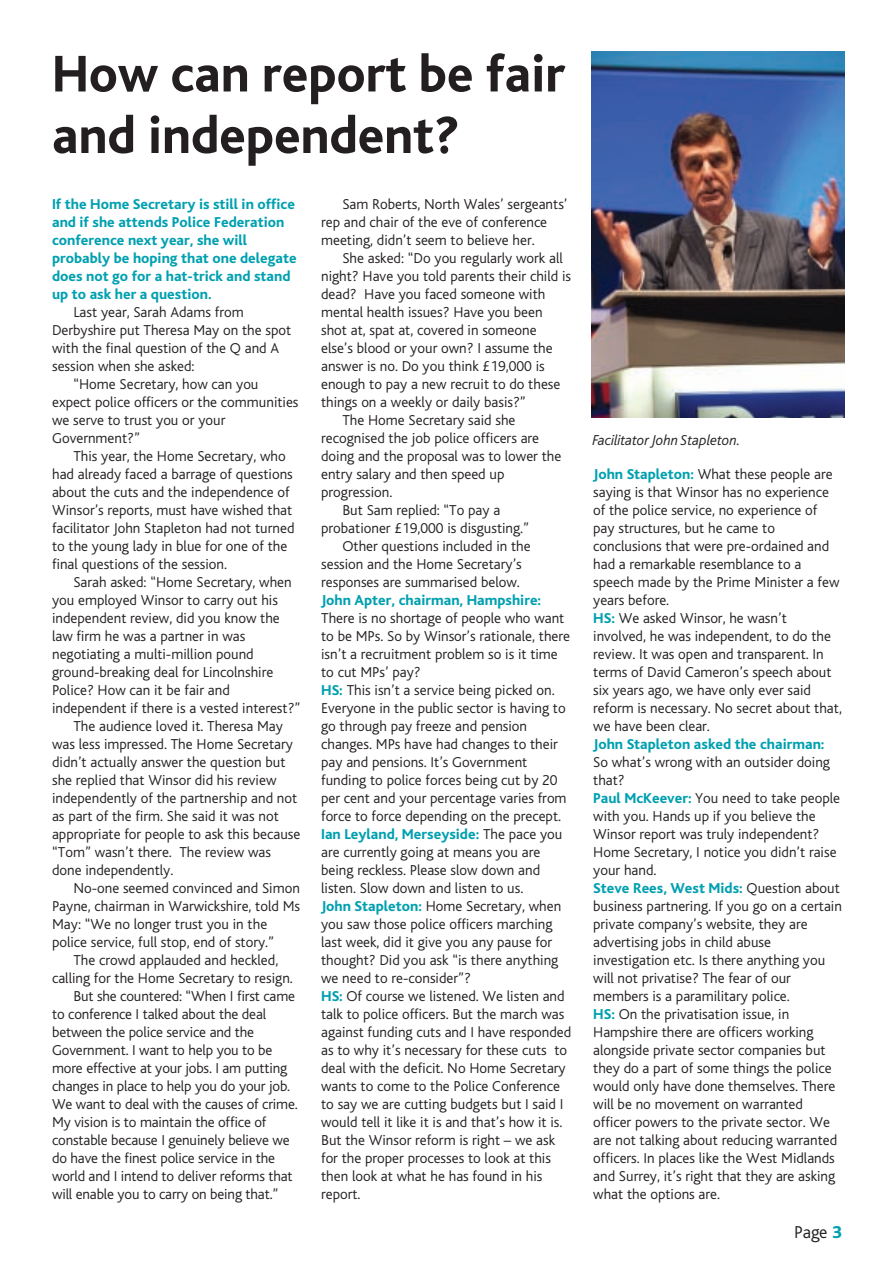
<style>
.page{position:relative;width:893px;height:1263px;background:#fff}
.page>*{position:absolute;margin:0;border:0;box-sizing:border-box;transform-origin:0 0}
.t1{font:800 54px/61.5px "Bliss";color:#231f20}
.t2{font:300 18px "Bliss";color:#231f20}
.t3{font:300 15px/18px "Bliss";color:#231f20}
.t4{font:800 15px/18px "Bliss";color:#00a0b0}
.t5{font:italic 300 15px "Bliss";letter-spacing:-.01em;color:#231f20}
.s1{font-weight:800;color:#00a0b0}
</style>
<div class="page">
<img style="left:592px;top:51px;width:253px;height:367px">
<h1 class="t1" style="left:52px;top:44px;width:515px">How can report be fair and independent?</h1>
<p class="t3" style="left:321px;top:196px;width:248px;text-indent:21px">Sam Roberts, North Wales’ sergeants’ rep and chair of the eve of conference meeting, didn’t seem to believe her.</p>
<p class="t3" style="left:342px;top:250px;width:222px">She asked: “Do you regularly work all</p>
<p class="t3" style="left:321px;top:268px;width:251px">night? Have you told parents their child is</p>
<p class="t3" style="left:321px;top:286px;width:226px">dead? Have you faced someone with</p>
<p class="t3" style="left:321px;top:304px;width:223px">mental health issues? Have you been</p>
<p class="t3" style="left:321px;top:322px;width:217px">shot at, spat at, covered in someone</p>
<p class="t3" style="left:321px;top:340px;width:233px">else’s blood or your own? I assume the</p>
<p class="t3" style="left:321px;top:358px;width:225px">answer is no. Do you think £19,000 is</p>
<p class="t3" style="left:321px;top:376px;width:241px">enough to pay a new recruit to do these</p>
<p class="t3" style="left:321px;top:394px;width:206px">things on a weekly or daily basis?”</p>
<p class="t3" style="left:342px;top:412px;width:175px">The Home Secretary said she</p>
<p class="t3" style="left:321px;top:430px;width:220px">recognised the job police officers are</p>
<p class="t3" style="left:321px;top:448px;width:242px">doing and the proposal was to lower the</p>
<p class="t3" style="left:321px;top:466px;width:185px">entry salary and then speed up</p>
<p class="t3" style="left:321px;top:484px;width:73px">progression.</p>
<p class="t3" style="left:342px;top:502px;width:159px">But Sam replied: “To pay a</p>
<p class="t3" style="left:321px;top:520px;width:210px">probationer £19,000 is disgusting.”</p>
<p class="t3" style="left:342px;top:538px;width:190px">Other questions included in the</p>
<p class="t3" style="left:321px;top:556px;width:202px">session and the Home Secretary’s</p>
<p class="t3" style="left:321px;top:574px;width:200px">responses are summarised below.</p>
<p class="t4" style="left:321px;top:592px;width:222px">John Apter, chairman, Hampshire:</p>
<p class="t3" style="left:321px;top:610px;width:252px">There is no shortage of people who want to be MPs. So by Winsor’s rationale, there isn’t a recruitment problem so is it time to cut MPs’ pay?<br><span class="s1">HS:</span> This isn’t a service being picked on.<br>Everyone in the public sector is having to go through pay freeze and pension changes. MPs have had changes to their pay and pensions. It’s Government funding to police forces being cut by 20 per cent and your percentage varies from force to force depending on the precept.<br><span class="s1">Ian Leyland, Merseyside:</span> The pace you are currently going at means you are being reckless. Please slow down and listen. Slow down and listen to us.<br><span class="s1">John Stapleton:</span> Home Secretary, when you saw those police officers marching last week, did it give you any pause for thought? Did you ask “is there anything we need to re-consider”?<br><span class="s1">HS:</span> Of course we listened. We listen and talk to police officers. But the march was against funding cuts and I have responded as to why it’s necessary for these cuts to deal with the deficit. No Home Secretary wants to come to the Police Conference to say we are cutting budgets but I said I would tell it like it is and that’s how it is.<br>But the Winsor reform is right – we ask for the proper processes to look at this then look at what he has found in his report.</p>
<p class="t4" style="left:52px;top:196px;width:246px">If the Home Secretary is still in office and if she attends Police Federation conference next year, she will probably be hoping that one delegate does not go for a hat-trick and stand up to ask her a question.</p>
<p class="t3" style="left:73px;top:304px;width:172px">Last year, Sarah Adams from</p>
<p class="t3" style="left:52px;top:322px;width:241px">Derbyshire put Theresa May on the spot</p>
<p class="t3" style="left:52px;top:340px;width:229px">with the final question of the Q and A</p>
<p class="t3" style="left:52px;top:358px;width:144px">session when she asked:</p>
<p class="t3" style="left:73px;top:376px;width:187px">“Home Secretary, how can you</p>
<p class="t3" style="left:52px;top:394px;width:248px">expect police officers or the communities</p>
<p class="t3" style="left:52px;top:412px;width:175px">we serve to trust you or your</p>
<p class="t3" style="left:52px;top:430px;width:89px">Government?”</p>
<p class="t3" style="left:73px;top:448px;width:214px">This year, the Home Secretary, who</p>
<p class="t3" style="left:52px;top:466px;width:242px">had already faced a barrage of questions</p>
<p class="t3" style="left:52px;top:484px;width:239px">about the cuts and the independence of</p>
<p class="t3" style="left:52px;top:502px;width:242px">Winsor’s reports, must have wished that</p>
<p class="t3" style="left:52px;top:520px;width:244px">facilitator John Stapleton had not turned</p>
<p class="t3" style="left:52px;top:538px;width:237px">to the young lady in blue for one of the</p>
<p class="t3" style="left:52px;top:556px;width:177px">final questions of the session.</p>
<p class="t3" style="left:73px;top:574px;width:220px">Sarah asked: “Home Secretary, when</p>
<p class="t3" style="left:52px;top:592px;width:227px">you employed Winsor to carry out his</p>
<p class="t3" style="left:52px;top:610px;width:229px">independent review, did you know the</p>
<p class="t3" style="left:52px;top:628px;width:195px">law firm he was a partner in was</p>
<p class="t3" style="left:52px;top:646px;width:203px">negotiating a multi-million pound</p>
<p class="t3" style="left:52px;top:664px;width:223px">ground-breaking deal for Lincolnshire</p>
<p class="t3" style="left:52px;top:682px;width:179px">Police? How can it be fair and</p>
<p class="t3" style="left:52px;top:700px;width:250px">independent if there is a vested interest?”</p>
<p class="t3" style="left:73px;top:718px;width:211px">The audience loved it. Theresa May</p>
<p class="t3" style="left:52px;top:736px;width:242px">was less impressed. The Home Secretary</p>
<p class="t3" style="left:52px;top:754px;width:235px">didn’t actually answer the question but</p>
<p class="t3" style="left:52px;top:772px;width:226px">she replied that Winsor did his review</p>
<p class="t3" style="left:52px;top:790px;width:247px">independently of the partnership and not</p>
<p class="t3" style="left:52px;top:808px;width:228px">as part of the firm. She said it was not</p>
<p class="t3" style="left:52px;top:826px;width:250px">appropriate for people to ask this because</p>
<p class="t3" style="left:52px;top:844px;width:220px">“Tom” wasn’t there. The review was</p>
<p class="t3" style="left:52px;top:862px;width:123px">done independently.</p>
<p class="t3" style="left:73px;top:880px;width:228px">No-one seemed convinced and Simon</p>
<p class="t3" style="left:52px;top:898px;width:250px">Payne, chairman in Warwickshire, told Ms</p>
<p class="t3" style="left:52px;top:916px;width:217px">May: “We no longer trust you in the</p>
<p class="t3" style="left:52px;top:934px;width:224px">police service, full stop, end of story.”</p>
<p class="t3" style="left:73px;top:952px;width:206px">The crowd applauded and heckled,</p>
<p class="t3" style="left:52px;top:970px;width:242px">calling for the Home Secretary to resign.</p>
<p class="t3" style="left:73px;top:988px;width:223px">But she countered: “When I first came</p>
<p class="t3" style="left:52px;top:1006px;width:216px">to conference I talked about the deal</p>
<p class="t3" style="left:52px;top:1024px;width:204px">between the police service and the</p>
<p class="t3" style="left:52px;top:1042px;width:222px">Government. I want to help you to be</p>
<p class="t3" style="left:52px;top:1060px;width:237px">more effective at your jobs. I am putting</p>
<p class="t3" style="left:52px;top:1078px;width:240px">changes in place to help you do your job.</p>
<p class="t3" style="left:52px;top:1096px;width:247px">We want to deal with the causes of crime.</p>
<p class="t3" style="left:52px;top:1114px;width:216px">My vision is to maintain the office of</p>
<p class="t3" style="left:52px;top:1132px;width:239px">constable because I genuinely believe we</p>
<p class="t3" style="left:52px;top:1150px;width:224px">do have the finest police service in the</p>
<p class="t3" style="left:52px;top:1168px;width:242px">world and I intend to deliver reforms that</p>
<p class="t3" style="left:52px;top:1186px;width:228px">will enable you to carry on being that.”</p>
<p class="t5" style="left:592px;top:432px;width:150px">Facilitator John Stapleton.</p>
<p class="t3" style="left:593px;top:465px;width:250px"><span class="s1">John Stapleton:</span> What these people are saying is that Winsor has no experience of the police service, no experience of pay structures, but he came to conclusions that were pre-ordained and had a remarkable resemblance to a speech made by the Prime Minister a few years before.<br><span class="s1">HS:</span> We asked Winsor, he wasn’t involved, he was independent, to do the review. It was open and transparent. In terms of David Cameron’s speech about six years ago, we have only ever said reform is necessary. No secret about that, we have been clear.</p>
<p class="t4" style="left:593px;top:735px;width:233px">John Stapleton asked the chairman:</p>
<p class="t3" style="left:593px;top:753px;width:250px">So what’s wrong with an outsider doing that?<br><span class="s1">Paul McKeever:</span> You need to take people with you. Hands up if you believe the Winsor report was truly independent?<br>Home Secretary, I notice you didn’t raise your hand.<br><span class="s1">Steve Rees, West Mids:</span> Question about business partnering. If you go on a certain private company’s website, they are advertising jobs in child abuse investigation etc. Is there anything you will not privatise? The fear of our members is a paramilitary police.<br><span class="s1">HS:</span> On the privatisation issue, in Hampshire there are officers working alongside private sector companies but they do a part of some things the police would only have done themselves. There will be no movement on warranted officer powers to the private sector. We are not talking about reducing warranted officers. In places like the West Midlands and Surrey, it’s right that they are asking what the options are.</p>
<p class="t2" style="left:794px;top:1222px;width:49px">Page <span class="s1">3</span></p>
</div>
